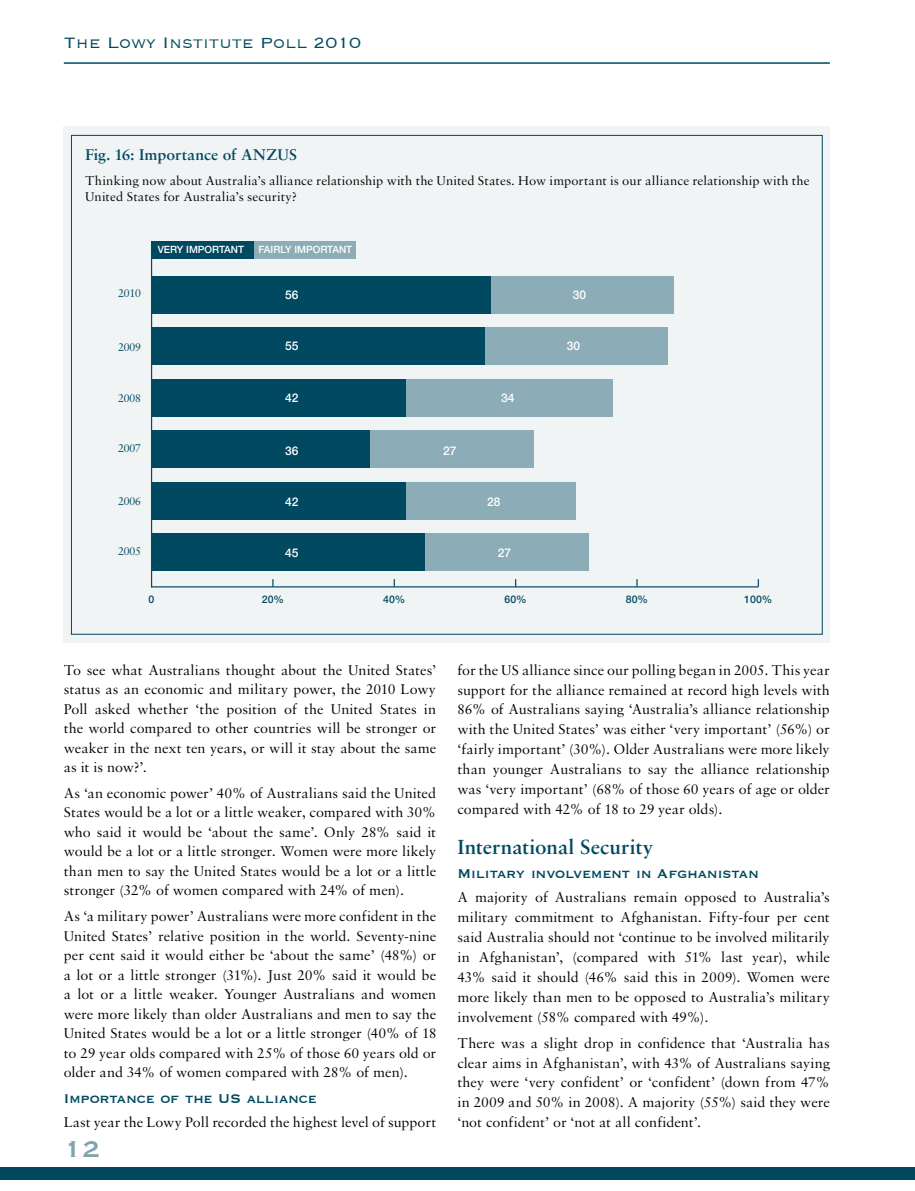
<style>
.page{position:relative;width:915px;height:1191px;background:#fff}
.page>*{position:absolute;margin:0;border:0;box-sizing:border-box;transform-origin:0 0}
.t1{font:30px "Copperplate";color:#80a4af}
.t2{font:600 21.75px "Sabon MT Std";color:#004960}
.t3{font:300 19.5px "Copperplate";color:#004960}
.t4{font:16.5px "Copperplate";letter-spacing:-.015em;color:#004960}
.t5{font:600 16.5px "Sabon MT Std";color:#004960}
.t6{font:15px/19.5px "Sabon MT Std";color:#000;text-align:justify}
.t7{font:13.5px/16.5px "Sabon MT Std";letter-spacing:.01em;color:#000}
.t8{font:12px "Sabon MT Std";color:#004960}
.t9{font:500 12px "Helvetica Neue";color:#fff}
.t10{font:500 10.5px "Helvetica Neue";color:#004960}
.t11{font:500 10.05px "Helvetica Neue";color:#fff}
</style>
<div class="page">
<div style="left:0;top:1167px;width:914px;height:13px;background:#004960"></div>
<hr style="left:64px;top:62px;width:765px;height:2px;background:#004960">
<div style="left:64px;top:126px;width:765px;height:517px;background:#f0f4f5"></div>
<div style="left:151px;top:241px;width:103px;height:17px;background:#004960"></div>
<div style="left:254px;top:241px;width:101px;height:17px;background:#8cadb7"></div>
<hr style="left:151px;top:586px;width:607px;height:1px;background:#004960">
<svg style="left:393px;top:579px;width:2px;height:8px"></svg>
<hr style="left:151px;top:241px;width:1px;height:346px;background:#004960">
<div style="left:491px;top:276px;width:182px;height:37px;background:#8cadb7"></div>
<div style="left:485px;top:328px;width:182px;height:37px;background:#8cadb7"></div>
<div style="left:406px;top:379px;width:206px;height:37px;background:#8cadb7"></div>
<div style="left:370px;top:431px;width:163px;height:37px;background:#8cadb7"></div>
<div style="left:406px;top:482px;width:170px;height:37px;background:#8cadb7"></div>
<div style="left:424px;top:533px;width:164px;height:37px;background:#8cadb7"></div>
<div style="left:151px;top:276px;width:340px;height:37px;background:#004960"></div>
<div style="left:151px;top:328px;width:334px;height:37px;background:#004960"></div>
<div style="left:151px;top:379px;width:255px;height:37px;background:#004960"></div>
<div style="left:151px;top:431px;width:219px;height:37px;background:#004960"></div>
<div style="left:151px;top:482px;width:255px;height:37px;background:#004960"></div>
<div style="left:151px;top:533px;width:273px;height:37px;background:#004960"></div>
<h3 class="t3" style="left:64px;top:30px;width:299px">The Lowy Institute Poll 2010</h3>
<p class="t5" style="left:85px;top:144px;width:213px">Fig. 16: Importance of ANZUS</p>
<p class="t7" style="left:85px;top:172px;width:725px">Thinking now about Australia’s alliance relationship with the United States. How important is our alliance relationship with the<br>United States for Australia’s security?</p>
<p class="t11" style="left:158px;top:244px;width:88px">VERY IMPORTANT</p>
<p class="t11" style="left:258px;top:244px;width:95px">FAIRLY IMPORTANT</p>
<p class="t8" style="left:118px;top:286px;width:24px">2010</p>
<p class="t9" style="left:285px;top:287px;width:15px">56</p>
<p class="t9" style="left:572px;top:287px;width:15px">30</p>
<p class="t8" style="left:118px;top:340px;width:24px">2009</p>
<p class="t9" style="left:285px;top:338px;width:15px">55</p>
<p class="t9" style="left:566px;top:338px;width:15px">30</p>
<p class="t8" style="left:118px;top:390px;width:24px">2008</p>
<p class="t9" style="left:285px;top:390px;width:15px">42</p>
<p class="t9" style="left:501px;top:390px;width:15px">34</p>
<p class="t8" style="left:118px;top:441px;width:24px">2007</p>
<p class="t9" style="left:285px;top:443px;width:15px">36</p>
<p class="t9" style="left:443px;top:443px;width:15px">27</p>
<p class="t8" style="left:118px;top:493px;width:24px">2006</p>
<p class="t9" style="left:285px;top:494px;width:15px">42</p>
<p class="t9" style="left:487px;top:494px;width:15px">28</p>
<p class="t8" style="left:118px;top:544px;width:24px">2005</p>
<p class="t9" style="left:285px;top:545px;width:15px">45</p>
<p class="t9" style="left:498px;top:545px;width:15px">27</p>
<p class="t10" style="left:149px;top:592px;width:7px">0</p>
<p class="t10" style="left:262px;top:592px;width:24px">20%</p>
<p class="t10" style="left:383px;top:592px;width:24px">40%</p>
<p class="t10" style="left:504px;top:592px;width:24px">60%</p>
<p class="t10" style="left:625px;top:592px;width:24px">80%</p>
<p class="t10" style="left:744px;top:592px;width:30px">100%</p>
<p class="t6" style="left:64px;top:659px;width:374px">To see what Australians thought about the United States’ status as an economic and military power, the 2010 Lowy Poll asked whether ‘the position of the United States in the world compared to other countries will be stronger or weaker in the next ten years, or will it stay about the same as it is now?’.</p>
<p class="t6" style="left:64px;top:783px;width:374px">As ‘an economic power’ 40% of Australians said the United States would be a lot or a little weaker, compared with 30% who said it would be ‘about the same’. Only 28% said it would be a lot or a little stronger. Women were more likely than men to say the United States would be a lot or a little stronger (32% of women compared with 24% of men).</p>
<p class="t6" style="left:64px;top:906px;width:374px">As ‘a military power’ Australians were more confident in the United States’ relative position in the world. Seventy-nine per cent said it would either be ‘about the same’ (48%) or a lot or a little stronger (31%). Just 20% said it would be a lot or a little weaker. Younger Australians and women were more likely than older Australians and men to say the United States would be a lot or a little stronger (40% of 18 to 29 year olds compared with 25% of those 60 years old or older and 34% of women compared with 28% of men).</p>
<p class="t4" style="left:64px;top:1088px;width:254px">Importance of the US alliance</p>
<p class="t6" style="left:64px;top:1112px;width:374px">Last year the Lowy Poll recorded the highest level of support</p>
<h1 class="t1" style="left:64px;top:1130px;width:38px">12</h1>
<p class="t6" style="left:457px;top:659px;width:374px">for the US alliance since our polling began in 2005. This year support for the alliance remained at record high levels with 86% of Australians saying ‘Australia’s alliance relationship with the United States’ was either ‘very important’ (56%) or ‘fairly important’ (30%). Older Australians were more likely than younger Australians to say the alliance relationship was ‘very important’ (68% of those 60 years of age or older compared with 42% of 18 to 29 year olds).</p>
<h2 class="t2" style="left:457px;top:834px;width:197px">International Security</h2>
<p class="t4" style="left:457px;top:863px;width:303px">Military involvement in Afghanistan</p>
<p class="t6" style="left:457px;top:887px;width:374px">A majority of Australians remain opposed to Australia’s military commitment to Afghanistan. Fifty-four per cent said Australia should not ‘continue to be involved militarily in Afghanistan’, (compared with 51% last year), while 43% said it should (46% said this in 2009). Women were more likely than men to be opposed to Australia’s military involvement (58% compared with 49%).</p>
<p class="t6" style="left:457px;top:1032px;width:374px">There was a slight drop in confidence that ‘Australia has clear aims in Afghanistan’, with 43% of Australians saying they were ‘very confident’ or ‘confident’ (down from 47% in 2009 and 50% in 2008). A majority (55%) said they were ‘not confident’ or ‘not at all confident’.</p>
</div>
